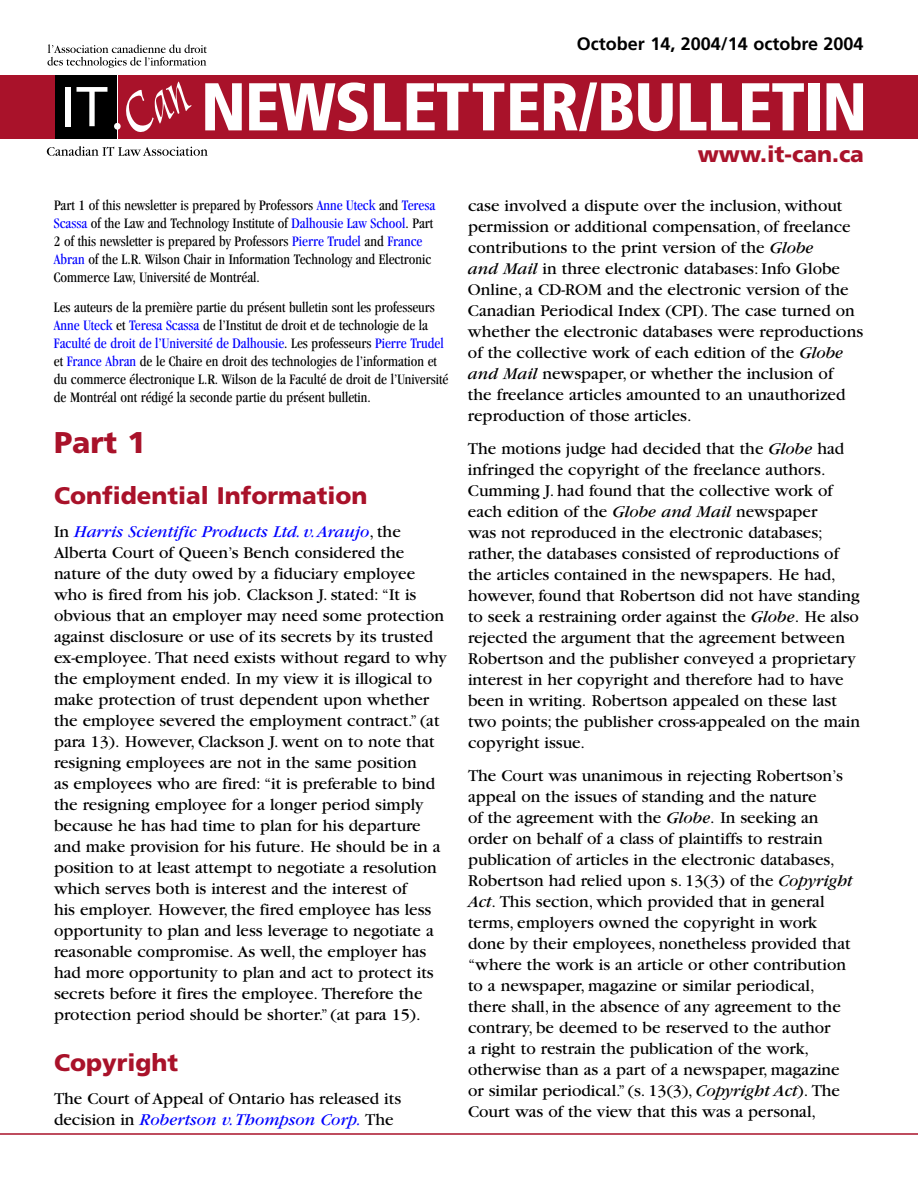
<style>
.page{position:relative;width:918px;height:1188px;background:#fff}
.page>*{position:absolute;margin:0;border:0;box-sizing:border-box;transform-origin:0 0}
.t1{font:900 condensed 67.5px "Frutiger";letter-spacing:-.02em;color:#fff}
.t2{font:900 30px "Frutiger";color:#a9122a}
.t3{font:900 24px "Frutiger";color:#a9122a}
.t4{font:900 22.5px "Frutiger";color:#a9122a}
.t5{font:700 18px "Frutiger";color:#000}
.t6{font:17.25px/21px "Garamond";color:#000}
.t7{font:condensed 15px/18px "Garamond";color:#000}
.s1{color:#00f}
.s2{font-style:italic;color:#00f}
.s3{font-style:italic}
</style>
<div class="page">
<hr style="left:0;top:1133px;width:918px;height:2px;background:#a9122a">
<div style="left:0;top:75px;width:57px;height:63px;background:#a9122a"></div>
<div style="left:119px;top:75px;width:799px;height:63px;background:#a9122a"></div>
<div style="left:55px;top:75px;width:61px;height:63px;background:#000"></div>
<svg style="left:47px;top:44px;width:160px;height:24px"></svg>
<svg style="left:47px;top:146px;width:161px;height:10px"></svg>
<div style="left:66px;top:87px;width:5px;height:39px;background:#fff"></div>
<svg style="left:77px;top:87px;width:30px;height:39px"></svg>
<svg style="left:126px;top:81px;width:65px;height:51px"></svg>
<div style="left:114px;top:123px;width:7px;height:7px;background:#fff;border-radius:50%"></div>
<p class="t5" style="left:577px;top:33px;width:288px">October 14, 2004/14 octobre 2004</p>
<h1 class="t1" style="left:201px;top:66px;width:668px">NEWSLETTER/BULLETIN</h1>
<p class="t7" style="left:54px;top:196px;width:383px">Part 1 of this newsletter is prepared by Professors <span class="s1">Anne Uteck</span> and <span class="s1">Teresa Scassa</span> of the Law and Technology Institute of <span class="s1">Dalhousie Law School</span>. Part 2 of this newsletter is prepared by Professors <span class="s1">Pierre Trudel</span> and <span class="s1">France Abran</span> of the L.R. Wilson Chair in Information Technology and Electronic Commerce Law, Université de Montréal.</p>
<p class="t7" style="left:54px;top:298px;width:396px">Les auteurs de la première partie du présent bulletin sont les professeurs <span class="s1">Anne Uteck</span> et <span class="s1">Teresa Scassa</span> de l’Institut de droit et de technologie de la <span class="s1">Faculté de droit de l’Université de Dalhousie</span>. Les professeurs <span class="s1">Pierre Trudel </span>et <span class="s1">France Abran</span> de le Chaire en droit des technologies de l’information et du commerce électronique L.R. Wilson de la Faculté de droit de l’Université de Montréal ont rédigé la seconde partie du présent bulletin.</p>
<h2 class="t2" style="left:54px;top:424px;width:93px">Part 1</h2>
<h3 class="t3" style="left:54px;top:481px;width:315px">Confidential Information</h3>
<p class="t6" style="left:54px;top:521px;width:394px">In <span class="s2">Harris Scientific Products Ltd. v. Araujo</span>, the Alberta Court of Queen’s Bench considered the nature of the duty owed by a fiduciary employee who is fired from his job. Clackson J. stated: “It is obvious that an employer may need some protection against disclosure or use of its secrets by its trusted ex-employee. That need exists without regard to why the employment ended. In my view it is illogical to make protection of trust dependent upon whether the employee severed the employment contract.” (at para 13). However, Clackson J. went on to note that resigning employees are not in the same position<br>as employees who are fired: “it is preferable to bind the resigning employee for a longer period simply because he has had time to plan for his departure and make provision for his future. He should be in a position to at least attempt to negotiate a resolution which serves both is interest and the interest of<br>his employer. However, the fired employee has less opportunity to plan and less leverage to negotiate a reasonable compromise. As well, the employer has had more opportunity to plan and act to protect its secrets before it fires the employee. Therefore the protection period should be shorter.” (at para 15).</p>
<h3 class="t3" style="left:54px;top:1048px;width:126px">Copyright</h3>
<p class="t6" style="left:54px;top:1088px;width:349px">The Court of Appeal of Ontario has released its decision in <span class="s2">Robertson v. Thompson Corp.</span> The</p>
<h3 class="t4" style="left:698px;top:141px;width:168px">www.it-can.ca</h3>
<p class="t6" style="left:468px;top:196px;width:397px">case involved a dispute over the inclusion, without permission or additional compensation, of freelance contributions to the print version of the <span class="s3">Globe<br>and Mail</span> in three electronic databases: Info Globe Online, a CD-ROM and the electronic version of the Canadian Periodical Index (CPI). The case turned on whether the electronic databases were reproductions of the collective work of each edition of the <span class="s3">Globe and Mail</span> newspaper, or whether the inclusion of<br>the freelance articles amounted to an unauthorized reproduction of those articles.</p>
<p class="t6" style="left:468px;top:438px;width:393px">The motions judge had decided that the <span class="s3">Globe</span> had infringed the copyright of the freelance authors.<br>Cumming J. had found that the collective work of each edition of the <span class="s3">Globe and Mail</span> newspaper<br>was not reproduced in the electronic databases; rather, the databases consisted of reproductions of the articles contained in the newspapers. He had, however, found that Robertson did not have standing to seek a restraining order against the <span class="s3">Globe</span>. He also rejected the argument that the agreement between Robertson and the publisher conveyed a proprietary interest in her copyright and therefore had to have been in writing. Robertson appealed on these last two points; the publisher cross-appealed on the main copyright issue.</p>
<p class="t6" style="left:468px;top:765px;width:386px">The Court was unanimous in rejecting Robertson’s appeal on the issues of standing and the nature<br>of the agreement with the <span class="s3">Globe</span>. In seeking an order on behalf of a class of plaintiffs to restrain publication of articles in the electronic databases, Robertson had relied upon s. 13(3) of the <span class="s3">Copyright Act</span>. This section, which provided that in general terms, employers owned the copyright in work done by their employees, nonetheless provided that “where the work is an article or other contribution to a newspaper, magazine or similar periodical, there shall, in the absence of any agreement to the contrary, be deemed to be reserved to the author<br>a right to restrain the publication of the work, otherwise than as a part of a newspaper, magazine or similar periodical.” (s. 13(3), <span class="s3">Copyright Act</span>). The Court was of the view that this was a personal,</p>
</div>
